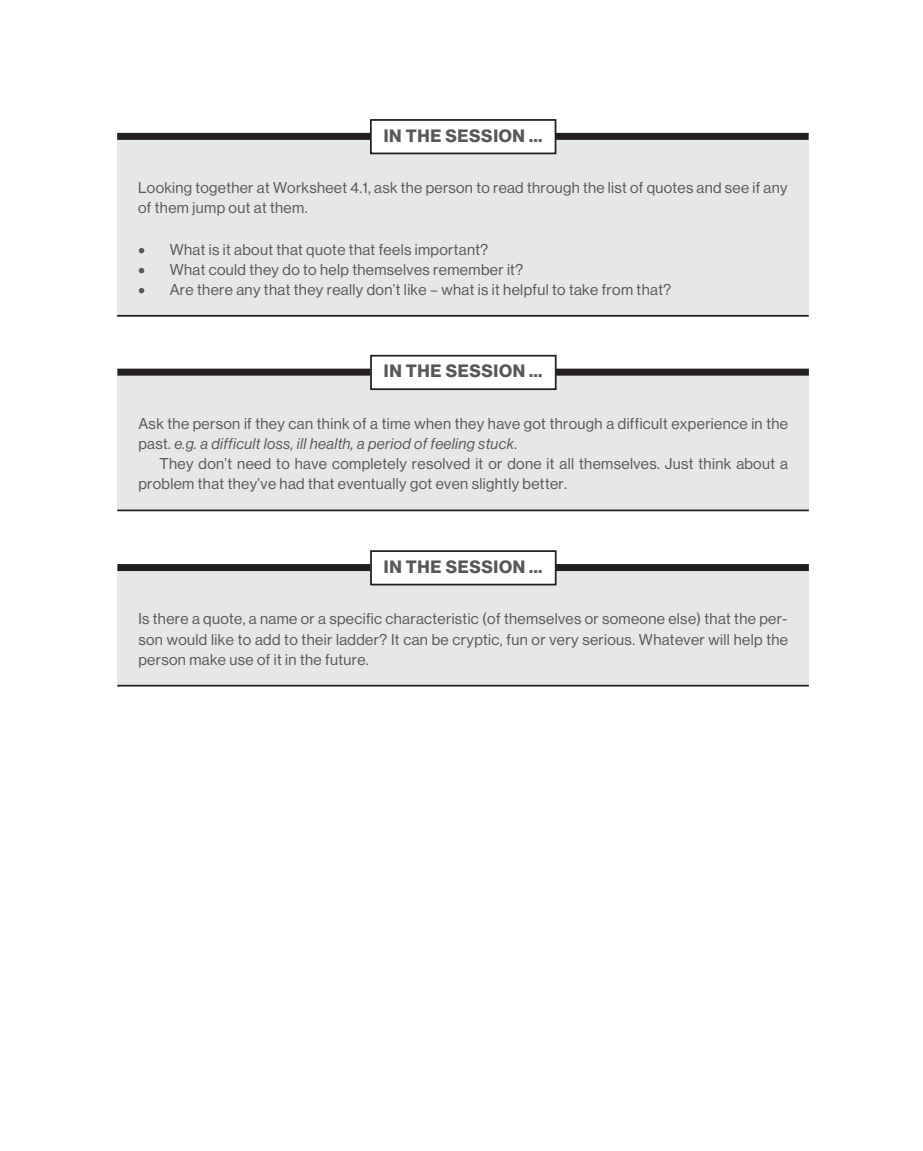
<style>
.page{position:relative;width:923px;height:1151px;background:#fff}
.page>*{position:absolute;margin:0;border:0;box-sizing:border-box;transform-origin:0 0}
.t1{font:700 17.5px "Haas Grot Disp 75";letter-spacing:.04em;color:#57585a}
.t2{font:15.4px/20.1px "Haas Grot Disp 55 Roman";letter-spacing:.025em;color:#57585a}
.t3{font:italic 15.4px "Haas Grot Disp 56";letter-spacing:.025em;color:#57585a}
.s1{font-family:"Haas Grot Disp 55 Roman";font-style:normal}
</style>
<div class="page">
<div style="left:117px;top:140px;width:691px;height:176px;background:#e6e7e9"></div>
<div style="left:371px;top:120px;width:184px;height:33px;background:#fff"></div>
<div style="left:370px;top:119px;width:186px;height:35px;border:2px solid #231f20"></div>
<div style="left:117px;top:133px;width:253px;height:7px;background:#231f20"></div>
<div style="left:556px;top:133px;width:252px;height:7px;background:#231f20"></div>
<hr style="left:117px;top:315px;width:691px;height:2px;background:#231f20">
<div style="left:117px;top:376px;width:692px;height:135px;background:#e6e7e9"></div>
<div style="left:371px;top:356px;width:185px;height:33px;background:#fff"></div>
<div style="left:370px;top:355px;width:186px;height:35px;border:2px solid #231f20"></div>
<div style="left:117px;top:369px;width:253px;height:7px;background:#231f20"></div>
<div style="left:556px;top:369px;width:253px;height:7px;background:#231f20"></div>
<hr style="left:117px;top:509px;width:692px;height:2px;background:#231f20">
<div style="left:117px;top:571px;width:692px;height:114px;background:#e6e7e9"></div>
<div style="left:371px;top:551px;width:185px;height:34px;background:#fff"></div>
<div style="left:370px;top:550px;width:186px;height:35px;border:2px solid #231f20"></div>
<div style="left:117px;top:564px;width:253px;height:7px;background:#231f20"></div>
<div style="left:556px;top:564px;width:253px;height:7px;background:#231f20"></div>
<hr style="left:117px;top:685px;width:692px;height:1px;background:#231f20">
<p class="t1" style="left:384px;top:125px;width:160px">IN THE SESSION …</p>
<p class="t2" style="left:138px;top:178px;width:651px">Looking together at Worksheet 4.1, ask the person to read through the list of quotes and see if any of them jump out at them.</p>
<p class="t2" style="left:138px;top:239px;width:352px">• What is it about that quote that feels important?</p>
<p class="t2" style="left:138px;top:259px;width:386px">• What could they do to help themselves remember it?</p>
<p class="t2" style="left:138px;top:279px;width:534px">• Are there any that they really don’t like – what is it helpful to take from that?</p>
<p class="t1" style="left:384px;top:361px;width:160px">IN THE SESSION …</p>
<p class="t2" style="left:138px;top:414px;width:651px">Ask the person if they can think of a time when they have got through a difficult experience in the</p>
<p class="t3" style="left:138px;top:435px;width:380px"><span class="s1">past.</span> e.g. a difficult loss, ill health, a period of feeling stuck<span class="s1">.</span></p>
<p class="t2" style="left:138px;top:454px;width:651px;text-indent:21px">They don’t need to have completely resolved it or done it all themselves. Just think about a problem that they’ve had that eventually got even slightly better.</p>
<p class="t1" style="left:384px;top:556px;width:160px">IN THE SESSION …</p>
<p class="t2" style="left:138px;top:609px;width:651px;text-align:justify">Is there a quote, a name or a specific characteristic (of themselves or someone else) that the per&shy;son would like to add to their ladder? It can be cryptic, fun or very serious. Whatever will help the person make use of it in the future.</p>
</div>
